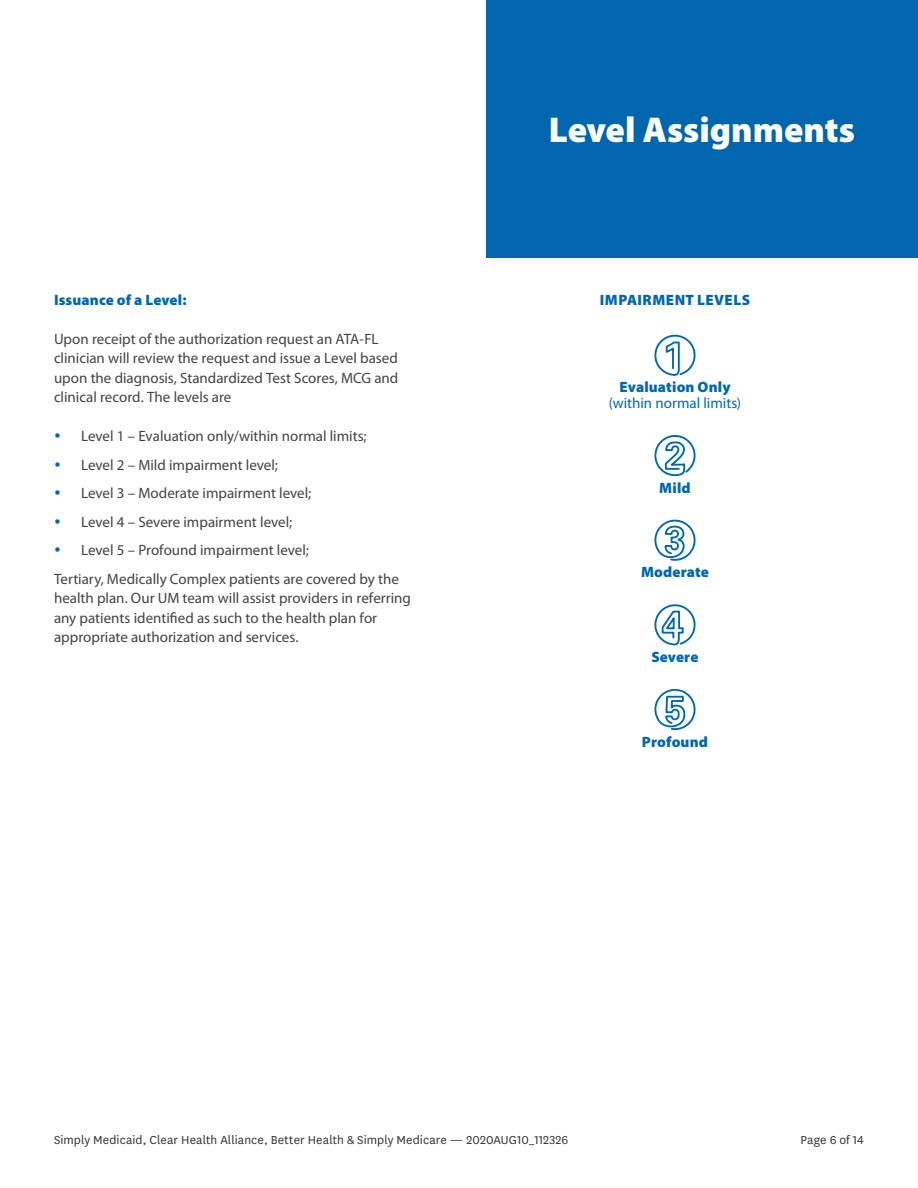
<style>
.page{position:relative;width:918px;height:1188px;background:#fff}
.page>*{position:absolute;margin:0;border:0;box-sizing:border-box;transform-origin:0 0}
.t1{font:900 36px "Myriad Pro";letter-spacing:-.005em;color:#fff}
.t2{font:15px/19.5px "Myriad Pro";color:#444243}
.t3{font:900 15px "Myriad Pro";letter-spacing:.01em;color:#0067af}
.t4{font:15px "Myriad Pro";color:#0067af}
.t5{font:900 15px "Myriad Pro";letter-spacing:.03em;color:#0067af}
.t6{font:13.5px "National";letter-spacing:.005em;color:#323332}
</style>
<div class="page">
<div style="left:486px;top:0;width:432px;height:257px;background:#0067af"></div>
<svg style="left:654px;top:334px;width:42px;height:42px"></svg>
<svg style="left:654px;top:435px;width:42px;height:42px"></svg>
<svg style="left:654px;top:519px;width:42px;height:42px"></svg>
<svg style="left:654px;top:604px;width:42px;height:42px"></svg>
<svg style="left:654px;top:688px;width:42px;height:42px"></svg>
<p class="t3" style="left:54px;top:291px;width:134px">Issuance of a Level:</p>
<p class="t2" style="left:54px;top:329px;width:346px">Upon receipt of the authorization request an ATA-FL clinician will review the request and issue a Level based upon the diagnosis, Standardized Test Scores, MCG and clinical record. The levels are</p>
<p class="t2" style="left:81px;top:426px;width:287px">Level 1 – Evaluation only/within normal limits;</p>
<p class="t2" style="left:81px;top:455px;width:198px">Level 2 – Mild impairment level;</p>
<p class="t2" style="left:81px;top:483px;width:232px">Level 3 – Moderate impairment level;</p>
<p class="t2" style="left:81px;top:512px;width:213px">Level 4 – Severe impairment level;</p>
<p class="t2" style="left:81px;top:540px;width:229px">Level 5 – Profound impairment level;</p>
<p class="t2" style="left:54px;top:569px;width:358px">Tertiary, Medically Complex patients are covered by the health plan. Our UM team will assist providers in referring any patients identified as such to the health plan for appropriate authorization and services.</p>
<p class="t1" style="left:549px;top:109px;width:308px">Level Assignments</p>
<p class="t5" style="left:600px;top:291px;width:152px">IMPAIRMENT LEVELS</p>
<p class="t3" style="left:619px;top:378px;width:113px">Evaluation Only</p>
<p class="t4" style="left:609px;top:394px;width:134px">(within normal limits)</p>
<p class="t3" style="left:659px;top:479px;width:33px">Mild</p>
<p class="t3" style="left:641px;top:564px;width:69px">Moderate</p>
<p class="t3" style="left:651px;top:648px;width:49px">Severe</p>
<p class="t3" style="left:642px;top:733px;width:68px">Profound</p>
<p class="t6" style="left:54px;top:1131px;width:516px">Simply Medicaid, Clear Health Alliance, Better Health &amp; Simply Medicare — 2020AUG10_112326</p>
<p class="t6" style="left:800px;top:1131px;width:65px">Page 6 of 14</p>
</div>
